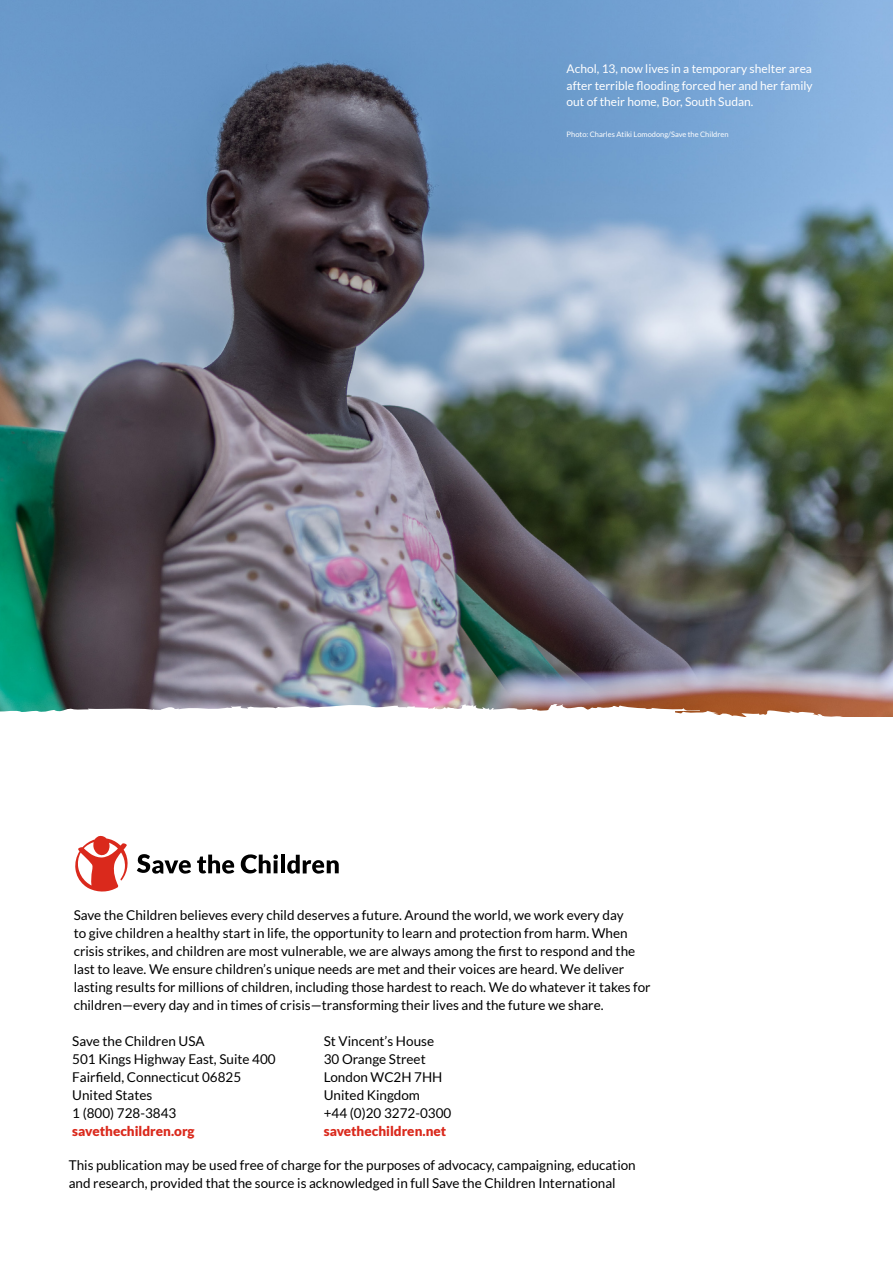
<style>
.page{position:relative;width:893px;height:1263px;background:#fff}
.page>*{position:absolute;margin:0;border:0;box-sizing:border-box;transform-origin:0 0}
.t1{font:13.5px/18px "Lato";color:#000}
.t2{font:900 13.5px "Lato";color:#da291c}
.t3{font:12px/16.5px "Lato";color:#fff;text-align:justify}
.t4{font:7.5px "Lato";color:#fff}
</style>
<div class="page">
<svg style="left:137px;top:854px;width:54px;height:20px"></svg>
<svg style="left:197px;top:854px;width:37px;height:20px"></svg>
<svg style="left:241px;top:854px;width:37px;height:19px"></svg>
<hr style="left:281px;top:854px;width:4px;height:19px;background:#000">
<svg style="left:287px;top:855px;width:52px;height:19px"></svg>
<svg style="left:75px;top:836px;width:53px;height:56px"></svg>
<img style="left:0;top:0;width:893px;height:703px">
<svg style="left:0;top:703px;width:893px;height:14px"></svg>
<p class="t3" style="left:567px;top:61px;width:248px">Achol, 13, now lives in a temporary shelter area after terrible flooding forced her and her family out of their home, Bor, South Sudan.</p>
<p class="t4" style="left:567px;top:130px;width:163px">Photo: Charles Atiki Lomodong/Save the Children</p>
<p class="t1" style="left:74px;top:906px;width:578px">Save the Children believes every child deserves a future. Around the world, we work every day<br>to give children a healthy start in life, the opportunity to learn and protection from harm. When crisis strikes, and children are most vulnerable, we are always among the first to respond and the last to leave. We ensure children’s unique needs are met and their voices are heard. We deliver lasting results for millions of children, including those hardest to reach. We do whatever it takes for children—every day and in times of crisis—transforming their lives and the future we share.</p>
<p class="t1" style="left:72px;top:1032px;width:205px">Save the Children USA<br>501 Kings Highway East, Suite 400<br>Fairfield, Connecticut 06825<br>United States<br>1 (800) 728-3843</p>
<p class="t2" style="left:72px;top:1123px;width:124px">savethechildren.org</p>
<p class="t1" style="left:324px;top:1032px;width:129px">St Vincent’s House<br>30 Orange Street<br>London WC2H 7HH<br>United Kingdom<br>+44 (0)20 3272-0300</p>
<p class="t2" style="left:324px;top:1123px;width:124px">savethechildren.net</p>
<p class="t1" style="left:69px;top:1156px;width:568px">This publication may be used free of charge for the purposes of advocacy, campaigning, education and research, provided that the source is acknowledged in full Save the Children International</p>
</div>
